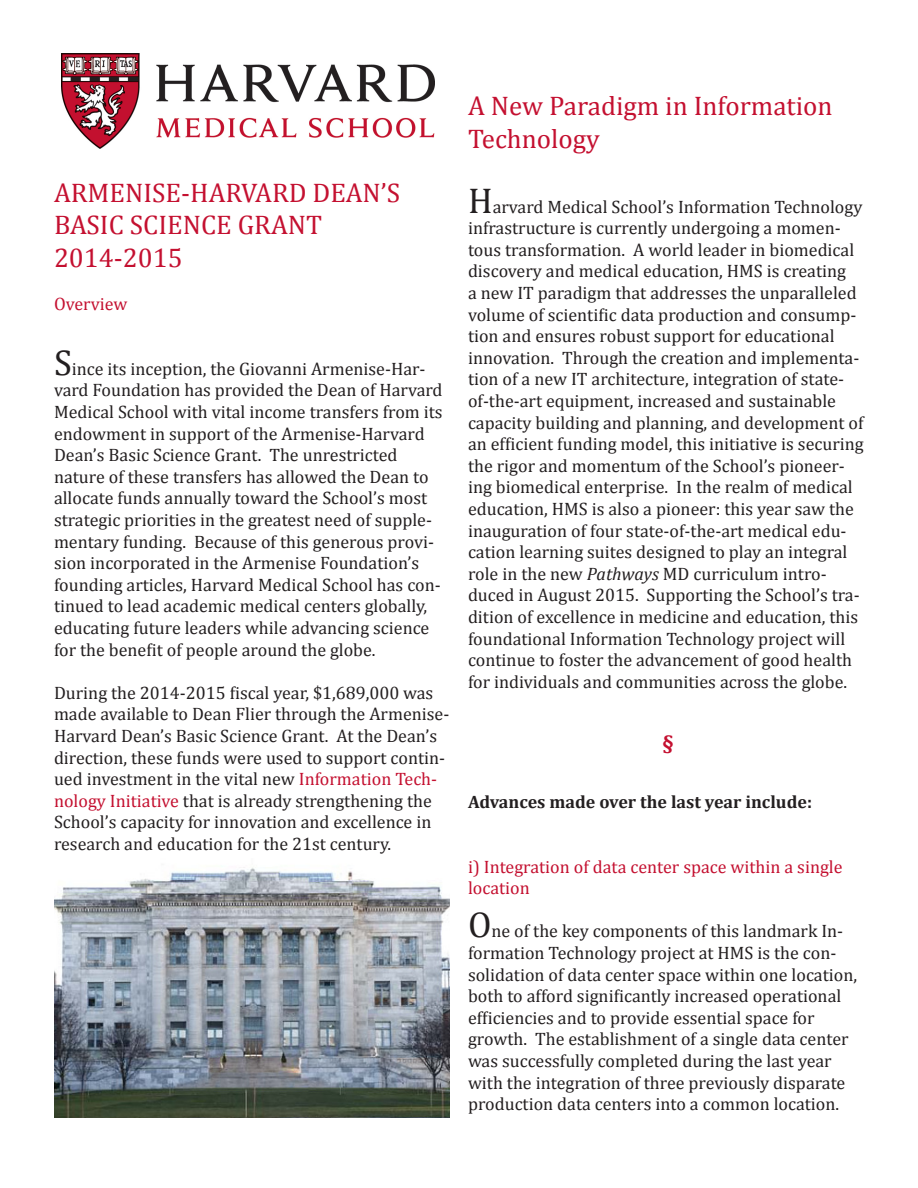
<style>
.page{position:relative;width:918px;height:1188px;background:#fff}
.page>*{position:absolute;margin:0;border:0;box-sizing:border-box;transform-origin:0 0}
.t1{font:27px/32.4px "Cambria";color:#c41030}
.t2{font:700 21px "Cambria";color:#c41030}
.t3{font:18px/21.6px "Cambria";color:#231f20}
.t4{font:18px "Cambria";color:#c41030}
.t5{font:700 18px "Cambria";color:#231f20}
.s1{font-size:36px}
.s2{color:#c41030}
.s3{font-style:italic}
</style>
<div class="page">
<img style="left:61px;top:54px;width:374px;height:95px">
<img style="left:54px;top:867px;width:396px;height:251px">
<p class="t1" style="left:54px;top:177px;width:348px">ARMENISE-HARVARD DEAN’S</p>
<p class="t1" style="left:54px;top:209px;width:270px">BASIC SCIENCE GRANT</p>
<p class="t1" style="left:54px;top:241px;width:130px">2014-2015</p>
<p class="t4" style="left:54px;top:293px;width:75px">Overview</p>
<p class="t3" style="left:54px;top:358px;width:390px"><span class="s1">S</span>ince its inception, the Giovanni Armenise-Har&shy;vard Foundation has provided the Dean of Harvard Medical School with vital income transfers from its endowment in support of the Armenise-Harvard Dean’s Basic Science Grant. The unrestricted nature of these transfers has allowed the Dean to allocate funds annually toward the School’s most strategic priorities in the greatest need of supple&shy;mentary funding. Because of this generous provi&shy;sion incorporated in the Armenise Foundation’s founding articles, Harvard Medical School has con&shy;tinued to lead academic medical centers globally, educating future leaders while advancing science for the benefit of people around the globe.</p>
<p class="t3" style="left:54px;top:682px;width:397px">During the 2014-2015 fiscal year, $1,689,000 was made available to Dean Flier through the Armenise-Harvard Dean’s Basic Science Grant. At the Dean’s direction, these funds were used to support contin&shy;ued investment in the vital new <span class="s2">Information Tech&shy;nology Initiative</span> that is already strengthening the School’s capacity for innovation and excellence in research and education for the 21st century.</p>
<p class="t1" style="left:468px;top:90px;width:366px">A New Paradigm in Information<br>Technology</p>
<p class="t3" style="left:468px;top:196px;width:397px"><span class="s1">H</span>arvard Medical School’s Information Technology infrastructure is currently undergoing a momen&shy;tous transformation. A world leader in biomedical discovery and medical education, HMS is creating<br>a new IT paradigm that addresses the unparalleled volume of scientific data production and consump&shy;tion and ensures robust support for educational innovation. Through the creation and implementa&shy;tion of a new IT architecture, integration of state&shy;of-the-art equipment, increased and sustainable capacity building and planning, and development of an efficient funding model, this initiative is securing the rigor and momentum of the School’s pioneer&shy;ing biomedical enterprise. In the realm of medical education, HMS is also a pioneer: this year saw the inauguration of four state-of-the-art medical edu&shy;cation learning suites designed to play an integral role in the new <span class="s3">Pathways</span> MD curriculum intro&shy;duced in August 2015. Supporting the School’s tra&shy;dition of excellence in medicine and education, this foundational Information Technology project will continue to foster the advancement of good health for individuals and communities across the globe.</p>
<p class="t2" style="left:662px;top:728px;width:13px">§</p>
<p class="t5" style="left:468px;top:789px;width:346px">Advances made over the last year include:</p>
<p class="t4" style="left:468px;top:856px;width:376px">i) Integration of data center space within a single</p>
<p class="t4" style="left:468px;top:877px;width:63px">location</p>
<p class="t3" style="left:468px;top:920px;width:391px"><span class="s1">O</span>ne of the key components of this landmark In&shy;formation Technology project at HMS is the con&shy;solidation of data center space within one location, both to afford significantly increased operational efficiencies and to provide essential space for growth. The establishment of a single data center was successfully completed during the last year with the integration of three previously disparate production data centers into a common location.</p>
</div>
